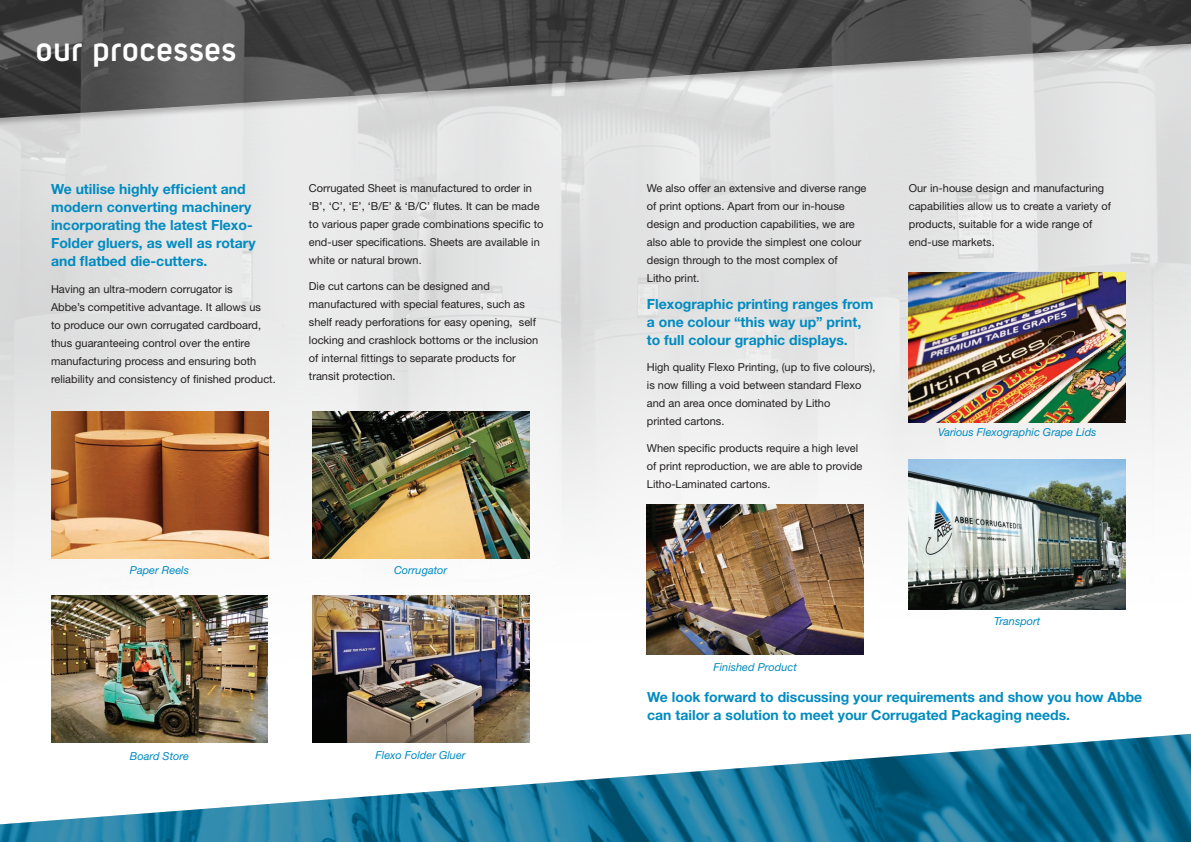
<style>
.page{position:relative;width:1191px;height:842px;background:#fff}
.page>*{position:absolute;margin:0;border:0;box-sizing:border-box;transform-origin:0 0}
.t1{font:700 33.6px "Uni Sans Semi";letter-spacing:.025em;color:#fff}
.Paragraph_Style_2{font:700 14px/18px "Helvetica Neue";color:#008bc0}
.Paragraph_Style_1{font:11px/18px "Helvetica Neue";color:#231f20}
.Paragraph_Style_1-2{font:italic 11px "Helvetica Neue";color:#008bc0}
</style>
<div class="page">
<img style="left:0;top:128px;width:1191px;height:597px">
<div style="left:0;top:0;width:1191px;height:128px;background:#231f20;opacity:.3"></div>
<img style="left:0;top:0;width:1191px;height:118px">
<img style="left:0;top:734px;width:1191px;height:108px">
<img style="left:312px;top:596px;width:217px;height:147px">
<img style="left:51px;top:596px;width:217px;height:147px">
<img style="left:51px;top:411px;width:217px;height:147px">
<img style="left:909px;top:459px;width:216px;height:150px">
<img style="left:909px;top:272px;width:216px;height:150px">
<img style="left:646px;top:505px;width:217px;height:150px">
<img style="left:312px;top:411px;width:217px;height:147px">
<p class="t1" style="left:36px;top:29px;width:202px">our processes</p>
<p class="Paragraph_Style_2" style="left:51px;top:180px;width:206px">We utilise highly efficient and modern converting machinery incorporating the latest Flexo-<br>Folder gluers, as well as rotary and flatbed die-cutters.</p>
<p class="Paragraph_Style_1" style="left:51px;top:280px;width:226px">Having an ultra-modern corrugator is<br>Abbe’s competitive advantage. It allows us<br>to produce our own corrugated cardboard, thus guaranteeing control over the entire manufacturing process and ensuring both reliability and consistency of finished product.</p>
<p class="Paragraph_Style_1" style="left:309px;top:179px;width:236px">Corrugated Sheet is manufactured to order in ‘B’, ‘C’, ‘E’, ‘B/E’ &amp; ‘B/C’ flutes. It can be made to various paper grade combinations specific to end-user specifications. Sheets are available in white or natural brown.</p>
<p class="Paragraph_Style_1" style="left:309px;top:277px;width:231px">Die cut<br>manufactured with special features, such as shelf ready perforations for easy opening, self locking and crashlock bottoms or the inclusion of internal fittings to separate products for transit protection.</p>
<p class="Paragraph_Style_1-2" style="left:130px;top:564px;width:61px">Paper Reels</p>
<p class="Paragraph_Style_1-2" style="left:394px;top:564px;width:55px">Corrugator</p>
<p class="Paragraph_Style_1-2" style="left:130px;top:749px;width:61px">Board Store</p>
<p class="Paragraph_Style_1-2" style="left:375px;top:748px;width:92px">Flexo Folder Gluer</p>
<p class="Paragraph_Style_1" style="left:647px;top:179px;width:221px">We also offer an extensive and diverse range of print options. Apart from our in-house design and production capabilities, we are also able to provide the simplest one colour design through to the most complex of<br>Litho print.</p>
<p class="Paragraph_Style_2" style="left:647px;top:294px;width:228px">Flexographic printing ranges from a one colour “this way up” print, to full colour graphic displays.</p>
<p class="Paragraph_Style_1" style="left:647px;top:358px;width:230px">High quality Flexo Printing, (up to five colours), is now filling a void between standard Flexo and an area once dominated by Litho<br>printed cartons.</p>
<p class="Paragraph_Style_1" style="left:647px;top:438px;width:217px">When specific products require a high level of print reproduction, we are able to provide<br>Litho-Laminated cartons.</p>
<p class="Paragraph_Style_1" style="left:909px;top:179px;width:204px">Our in-house design and manufacturing capabilities allow us to create a variety of products, suitable for a wide range of end-use markets.</p>
<p class="Paragraph_Style_1-2" style="left:938px;top:426px;width:160px">Various Flexographic Grape Lids</p>
<p class="Paragraph_Style_1-2" style="left:994px;top:614px;width:48px">Transport</p>
<p class="Paragraph_Style_1-2" style="left:713px;top:660px;width:85px">Finished Product</p>
<p class="Paragraph_Style_2" style="left:647px;top:687px;width:496px">We look forward to discussing your requirements and show you how Abbe can tailor a solution to meet your Corrugated Packaging needs.</p>
</div>
